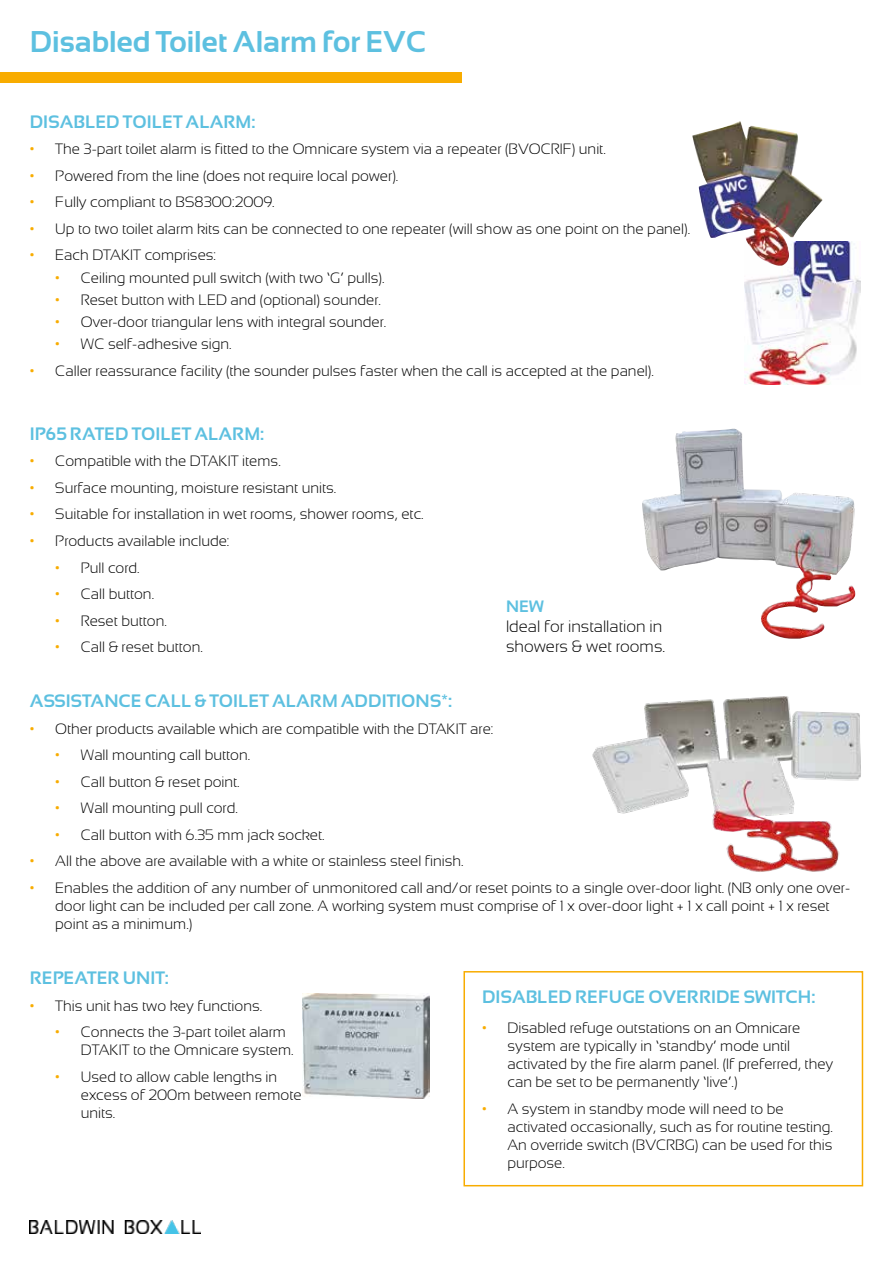
<style>
.page{position:relative;width:893px;height:1263px;background:#fff}
.page>*{position:absolute;margin:0;border:0;box-sizing:border-box;transform-origin:0 0}
.t1{font:700 30px "Sansation";color:#5dc0e0}
.t2{font:700 18px "Sansation";color:#5dc0e0}
.t3{font:300 16.5px/19.8px "Sansation";color:#000}
.t4{font:700 16.5px "Sansation";color:#5dc0e0}
.t5{font:300 15px/18px "Sansation";color:#000}
.s1{color:#f8ac00}
</style>
<div class="page">
<img style="left:302px;top:993px;width:127px;height:105px">
<img style="left:744px;top:241px;width:116px;height:143px">
<img style="left:692px;top:121px;width:130px;height:145px">
<div style="left:0;top:72px;width:461px;height:11px;background:#f8ac00"></div>
<img style="left:592px;top:696px;width:269px;height:176px">
<img style="left:642px;top:429px;width:214px;height:210px">
<img style="left:30px;top:1220px;width:170px;height:13px">
<div style="left:463px;top:971px;width:400px;height:215px;border:2px solid #f8ac00"></div>
<h1 class="t1" style="left:30px;top:25px;width:398px">Disabled Toilet Alarm for EVC</h1>
<p class="t2" style="left:30px;top:112px;width:227px">DISABLED TOILET ALARM:</p>
<p class="t5" style="left:30px;top:140px;width:577px"><span class="s1">•</span> The 3-part toilet alarm is fitted to the Omnicare system via a repeater (BVOCRIF) unit.</p>
<p class="t5" style="left:30px;top:167px;width:370px"><span class="s1">•</span> Powered from the line (does not require local power).</p>
<p class="t5" style="left:30px;top:193px;width:246px"><span class="s1">•</span> Fully compliant to BS8300:2009.</p>
<p class="t5" style="left:30px;top:220px;width:662px"><span class="s1">•</span> Up to two toilet alarm kits can be connected to one repeater (will show as one point on the panel).</p>
<p class="t5" style="left:30px;top:246px;width:188px"><span class="s1">•</span> Each DTAKIT comprises:</p>
<p class="t5" style="left:55px;top:269px;width:331px"><span class="s1">•</span> Ceiling mounted pull switch (with two ‘G’ pulls).</p>
<p class="t5" style="left:55px;top:291px;width:327px"><span class="s1">•</span> Reset button with LED and (optional) sounder.</p>
<p class="t5" style="left:55px;top:313px;width:333px"><span class="s1">•</span> Over-door triangular lens with integral sounder.</p>
<p class="t5" style="left:55px;top:335px;width:178px"><span class="s1">•</span> WC self-adhesive sign.</p>
<p class="t5" style="left:30px;top:362px;width:626px"><span class="s1">•</span> Caller reassurance facility (the sounder pulses faster when the call is accepted at the panel).</p>
<p class="t2" style="left:30px;top:424px;width:236px">IP65 RATED TOILET ALARM:</p>
<p class="t5" style="left:30px;top:452px;width:253px"><span class="s1">•</span> Compatible with the DTAKIT items.</p>
<p class="t5" style="left:30px;top:479px;width:308px"><span class="s1">•</span> Surface mounting, moisture resistant units.</p>
<p class="t5" style="left:30px;top:505px;width:395px"><span class="s1">•</span> Suitable for installation in wet rooms, shower rooms, etc.</p>
<p class="t5" style="left:30px;top:532px;width:202px"><span class="s1">•</span> Products available include:</p>
<p class="t5" style="left:55px;top:558px;width:86px"><span class="s1">•</span> Pull cord.</p>
<p class="t5" style="left:55px;top:585px;width:100px"><span class="s1">•</span> Call button.</p>
<p class="t5" style="left:55px;top:611px;width:113px"><span class="s1">•</span> Reset button.</p>
<p class="t5" style="left:55px;top:638px;width:149px"><span class="s1">•</span> Call &amp; reset button.</p>
<p class="t4" style="left:506px;top:597px;width:39px">NEW</p>
<p class="t3" style="left:506px;top:617px;width:161px">Ideal for installation in showers &amp; wet rooms.</p>
<p class="t2" style="left:30px;top:691px;width:424px">ASSISTANCE CALL &amp; TOILET ALARM ADDITIONS*:</p>
<p class="t5" style="left:30px;top:720px;width:465px"><span class="s1">•</span> Other products available which are compatible with the DTAKIT are:</p>
<p class="t5" style="left:55px;top:746px;width:196px"><span class="s1">•</span> Wall mounting call button.</p>
<p class="t5" style="left:55px;top:773px;width:186px"><span class="s1">•</span> Call button &amp; reset point.</p>
<p class="t5" style="left:55px;top:799px;width:184px"><span class="s1">•</span> Wall mounting pull cord.</p>
<p class="t5" style="left:55px;top:826px;width:271px"><span class="s1">•</span> Call button with 6.35 mm jack socket.</p>
<p class="t5" style="left:30px;top:852px;width:435px"><span class="s1">•</span> All the above are available with a white or stainless steel finish.</p>
<p class="t5" style="left:55px;top:879px;width:796px;text-indent:-26px"><span class="s1">•</span> Enables the addition of any number of unmonitored call and/or reset points to a single over-door light. (NB only one over&shy;door light can be included per call zone. A working system must comprise of 1 x over-door light + 1 x call point + 1 x reset point as a minimum.)</p>
<p class="t2" style="left:30px;top:968px;width:141px">REPEATER UNIT:</p>
<p class="t5" style="left:30px;top:996px;width:234px"><span class="s1">•</span> This unit has two key functions.</p>
<p class="t5" style="left:81px;top:1023px;width:214px;text-indent:-26px"><span class="s1">•</span> Connects the 3-part toilet alarm<br>DTAKIT to the Omnicare system.</p>
<p class="t5" style="left:81px;top:1067px;width:222px;text-indent:-26px"><span class="s1">•</span> Used to allow cable lengths in excess of 200m between remote units.</p>
<p class="t2" style="left:482px;top:986px;width:335px">DISABLED REFUGE OVERRIDE SWITCH:</p>
<p class="t5" style="left:507px;top:1019px;width:327px;text-indent:-26px"><span class="s1">•</span> Disabled refuge outstations on an Omnicare system are typically in ‘standby’ mode until activated by the fire alarm panel. (If preferred, they can be set to be permanently ‘live’.)</p>
<p class="t5" style="left:507px;top:1100px;width:327px;text-indent:-26px"><span class="s1">•</span> A system in standby mode will need to be activated occasionally, such as for routine testing.<br>An override switch (BVCRBG) can be used for this purpose.</p>
</div>
